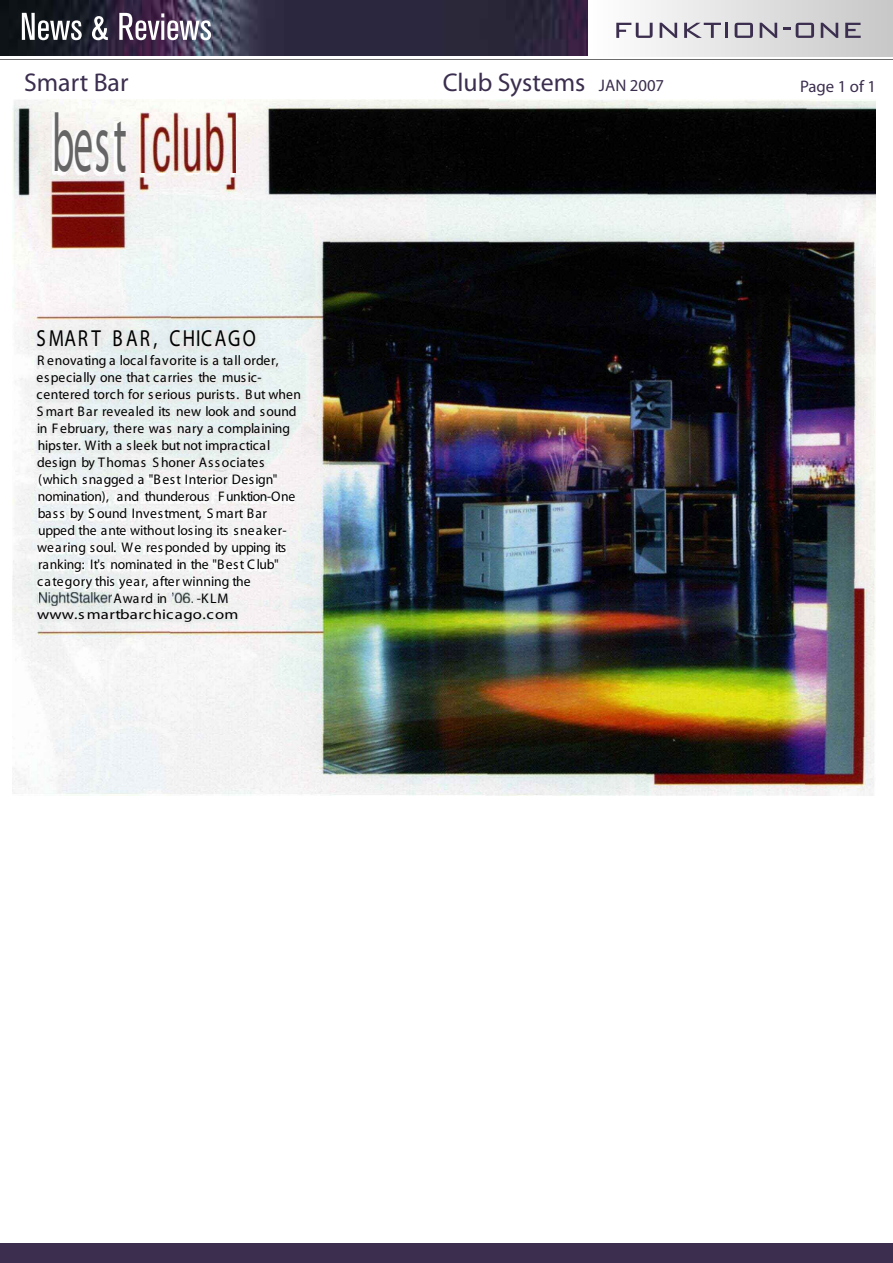
<style>
.page{position:relative;width:893px;height:1263px;background:#fff}
.page>*{position:absolute;margin:0;border:0;box-sizing:border-box;transform-origin:0 0}
.t1{font:82.65px "Myriad";color:#656565;scale:.48 1}
.t2{font:25.8px "Myriad";color:#3b2e4e}
.t3{font:23.25px "Myriad";letter-spacing:.115em;color:#000;scale:.82 1}
.t4{font:16.8px "Myriad";color:#3b2e4e}
.t5{font:13.95px "Myriad";color:#000}
.t6{font:13.95px "Myriad";letter-spacing:-.02em;color:#000}
.t7{font:13.95px/16.8px "Myriad";letter-spacing:.02em;color:#000}
.s1{font-size:16.8px}
</style>
<div class="page">
<img style="left:0;top:0;width:588px;height:56px">
<div style="left:0;top:1243px;width:893px;height:20px;background:#3b2e4e"></div>
<div style="left:588px;top:0;width:305px;height:56px;background:linear-gradient(to right,#fefefe,#c6c6c6)"></div>
<hr style="left:1px;top:59px;width:892px;height:1px;background:#6d6c6c">
<svg style="left:616px;top:23px;width:37px;height:15px"></svg>
<svg style="left:660px;top:23px;width:17px;height:15px"></svg>
<svg style="left:684px;top:23px;width:37px;height:15px"></svg>
<hr style="left:725px;top:23px;width:3px;height:15px;background:#3b2e4e">
<svg style="left:735px;top:23px;width:18px;height:15px"></svg>
<svg style="left:760px;top:23px;width:17px;height:15px"></svg>
<svg style="left:783px;top:27px;width:7px;height:3px"></svg>
<svg style="left:796px;top:23px;width:18px;height:15px"></svg>
<svg style="left:821px;top:23px;width:17px;height:15px"></svg>
<svg style="left:845px;top:23px;width:16px;height:15px"></svg>
<svg style="left:22px;top:13px;width:60px;height:27px"></svg>
<svg style="left:92px;top:16px;width:16px;height:24px"></svg>
<svg style="left:119px;top:13px;width:92px;height:27px"></svg>
<img style="left:12px;top:99px;width:864px;height:696px">
<img style="left:140px;top:113px;width:96px;height:60px">
<img style="left:39px;top:592px;width:73px;height:13px">
<img style="left:172px;top:592px;width:20px;height:11px">
<h2 class="t2" style="left:24px;top:70px;width:106px">Smart Bar</h2>
<h2 class="t2" style="left:443px;top:70px;width:223px">Club Systems <span class="s1">JAN 2007</span></h2>
<p class="t4" style="left:800px;top:78px;width:78px">Page 1 of 1</p>
<h1 class="t1" style="left:52px;top:102px;width:157px">best</h1>
<h3 class="t3" style="left:37px;top:327px;width:269px">SMART BAR, CHICAGO</h3>
<p class="t5" style="left:37px;top:354px;width:243px">R enovating a local favorite is a tall order,</p>
<p class="t5" style="left:37px;top:370px;width:227px">especially one that carries the music-</p>
<p class="t5" style="left:37px;top:387px;width:266px">centered torch for serious purists. But when</p>
<p class="t5" style="left:37px;top:405px;width:261px">S mart Bar revealed its new look and sound</p>
<p class="t5" style="left:37px;top:421px;width:254px">in February, there was nary a complaining</p>
<p class="t5" style="left:38px;top:438px;width:234px">hipster. With a sleek but not impractical</p>
<p class="t5" style="left:37px;top:456px;width:229px">design by Thomas S honer Associates</p>
<p class="t5" style="left:38px;top:472px;width:241px">(which snagged a "Best Interior Design"</p>
<p class="t6" style="left:38px;top:489px;width:259px">nomination), and thunderous Funktion-One</p>
<p class="t5" style="left:38px;top:506px;width:231px">bass by S ound Investment, S mart Bar</p>
<p class="t5" style="left:38px;top:523px;width:250px">upped the ante without losing its sneaker-</p>
<p class="t5" style="left:37px;top:540px;width:250px">wearing soul. We responded by upping its</p>
<p class="t5" style="left:38px;top:557px;width:242px">ranking: It's nominated in the "Best Club"</p>
<p class="t5" style="left:37px;top:574px;width:215px">category this year, after winning the</p>
<p class="t5" style="left:114px;top:591px;width:55px">Award in</p>
<p class="t7" style="left:37px;top:590px;width:202px;text-indent:159px">-KLM www.smartbarchicago.com</p>
</div>
